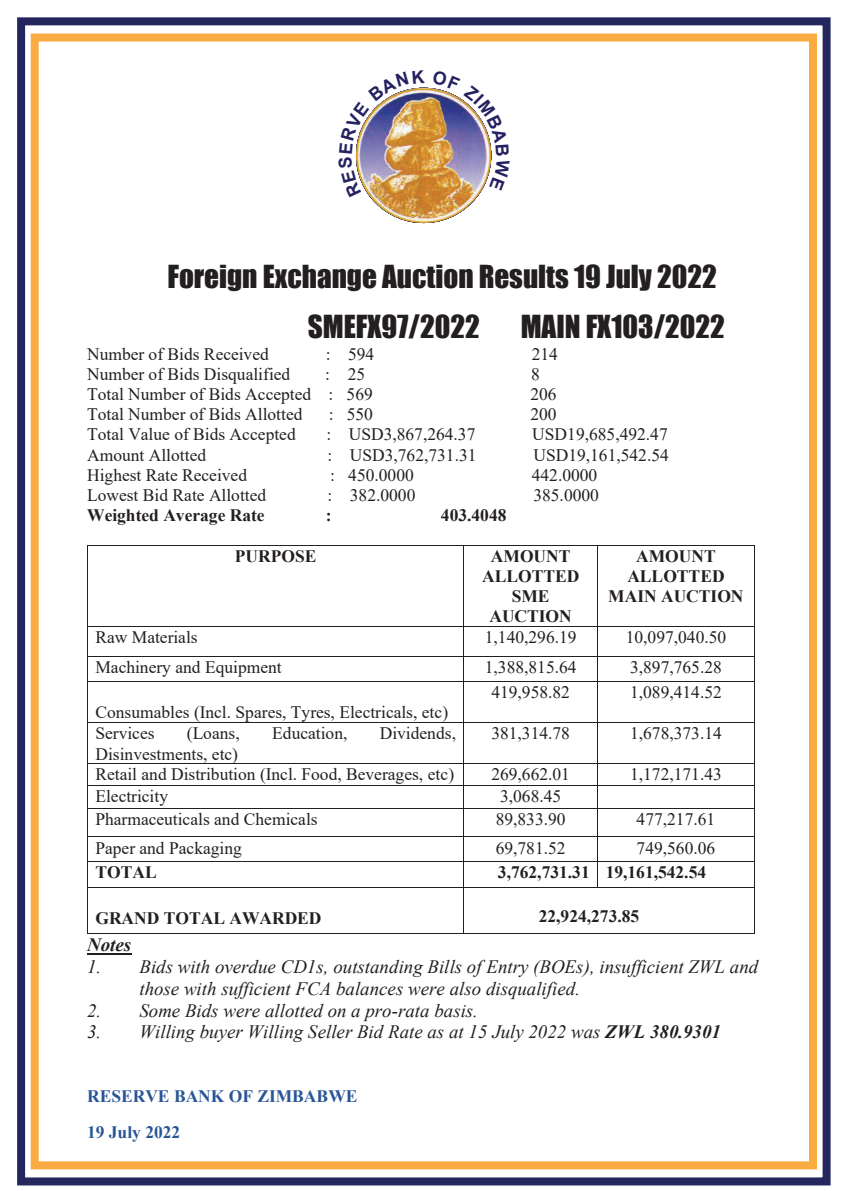
<style>
.page{position:relative;width:841px;height:1191px;background:#fff}
.page>*{position:absolute;margin:0;border:0;box-sizing:border-box;transform-origin:0 0}
.t1{font:29.2px/49.8px "Impact";color:#231f20}
.t2{font:italic 18.8px/21.8px "Times New Roman";color:#231f20}
.t3{font:italic 700 18.8px "Times New Roman";color:#231f20}
.t4{font:17.4px "Times New Roman";color:#231f20}
.t5{font:700 17.4px/20px "Times New Roman";color:#231f20;text-align:center}
.t6{font:700 17.4px/35.6px "Times New Roman";color:#295597}
.s1{font-weight:700}
</style>
<div class="page">
<img style="left:356px;top:88px;width:135px;height:135px;border-radius:68px">
<div style="left:17px;top:17px;width:813px;height:1168px;border:8px solid #24265e"></div>
<div style="left:31px;top:34px;width:786px;height:1135px;border:8px solid #faac42"></div>
<hr style="left:88px;top:545px;width:375px;height:1px;background:#231f20">
<hr style="left:464px;top:545px;width:133px;height:1px;background:#231f20">
<hr style="left:598px;top:545px;width:155px;height:1px;background:#231f20">
<hr style="left:87px;top:545px;width:1px;height:81px;background:#231f20">
<hr style="left:463px;top:545px;width:1px;height:81px;background:#231f20">
<hr style="left:597px;top:545px;width:1px;height:81px;background:#231f20">
<hr style="left:753px;top:545px;width:1px;height:81px;background:#231f20">
<hr style="left:88px;top:626px;width:375px;height:1px;background:#231f20">
<hr style="left:464px;top:626px;width:133px;height:1px;background:#231f20">
<hr style="left:598px;top:626px;width:155px;height:1px;background:#231f20">
<hr style="left:87px;top:626px;width:1px;height:30px;background:#231f20">
<hr style="left:463px;top:626px;width:1px;height:30px;background:#231f20">
<hr style="left:597px;top:626px;width:1px;height:30px;background:#231f20">
<hr style="left:753px;top:626px;width:1px;height:30px;background:#231f20">
<hr style="left:88px;top:656px;width:375px;height:1px;background:#231f20">
<hr style="left:464px;top:656px;width:133px;height:1px;background:#231f20">
<hr style="left:598px;top:656px;width:155px;height:1px;background:#231f20">
<svg style="left:87px;top:656px;width:1px;height:26px"></svg>
<hr style="left:88px;top:681px;width:375px;height:1px;background:#231f20">
<svg style="left:463px;top:656px;width:1px;height:26px"></svg>
<hr style="left:464px;top:681px;width:133px;height:1px;background:#231f20">
<svg style="left:597px;top:656px;width:1px;height:26px"></svg>
<hr style="left:598px;top:681px;width:155px;height:1px;background:#231f20">
<hr style="left:87px;top:682px;width:1px;height:40px;background:#231f20">
<hr style="left:463px;top:682px;width:1px;height:40px;background:#231f20">
<hr style="left:597px;top:682px;width:1px;height:40px;background:#231f20">
<hr style="left:753px;top:682px;width:1px;height:40px;background:#231f20">
<hr style="left:88px;top:722px;width:375px;height:1px;background:#231f20">
<hr style="left:464px;top:722px;width:133px;height:1px;background:#231f20">
<hr style="left:598px;top:722px;width:155px;height:1px;background:#231f20">
<hr style="left:87px;top:723px;width:1px;height:40px;background:#231f20">
<hr style="left:463px;top:723px;width:1px;height:40px;background:#231f20">
<hr style="left:597px;top:723px;width:1px;height:40px;background:#231f20">
<hr style="left:753px;top:723px;width:1px;height:40px;background:#231f20">
<hr style="left:88px;top:763px;width:375px;height:1px;background:#231f20">
<hr style="left:464px;top:763px;width:133px;height:1px;background:#231f20">
<hr style="left:598px;top:763px;width:155px;height:1px;background:#231f20">
<hr style="left:88px;top:785px;width:375px;height:1px;background:#231f20">
<hr style="left:464px;top:785px;width:133px;height:1px;background:#231f20">
<hr style="left:598px;top:785px;width:155px;height:1px;background:#231f20">
<hr style="left:88px;top:808px;width:375px;height:1px;background:#231f20">
<hr style="left:464px;top:808px;width:133px;height:1px;background:#231f20">
<hr style="left:598px;top:808px;width:155px;height:1px;background:#231f20">
<hr style="left:88px;top:836px;width:375px;height:1px;background:#231f20">
<hr style="left:464px;top:836px;width:133px;height:1px;background:#231f20">
<hr style="left:598px;top:836px;width:155px;height:1px;background:#231f20">
<hr style="left:88px;top:861px;width:375px;height:1px;background:#231f20">
<hr style="left:464px;top:861px;width:133px;height:1px;background:#231f20">
<hr style="left:598px;top:861px;width:155px;height:1px;background:#231f20">
<svg style="left:87px;top:763px;width:1px;height:125px"></svg>
<hr style="left:88px;top:887px;width:375px;height:1px;background:#231f20">
<svg style="left:463px;top:763px;width:1px;height:125px"></svg>
<hr style="left:464px;top:887px;width:133px;height:1px;background:#231f20">
<svg style="left:597px;top:763px;width:1px;height:125px"></svg>
<hr style="left:598px;top:887px;width:68px;height:1px;background:#231f20">
<hr style="left:666px;top:887px;width:87px;height:1px;background:#231f20">
<hr style="left:87px;top:888px;width:1px;height:44px;background:#231f20">
<hr style="left:88px;top:932px;width:375px;height:1px;background:#231f20">
<hr style="left:463px;top:888px;width:1px;height:44px;background:#231f20">
<hr style="left:464px;top:932px;width:133px;height:1px;background:#231f20">
<hr style="left:598px;top:932px;width:68px;height:1px;background:#231f20">
<hr style="left:665px;top:932px;width:88px;height:1px;background:#231f20">
<hr style="left:753px;top:888px;width:1px;height:44px;background:#231f20">
<hr style="left:87px;top:953px;width:44px;height:2px;background:#231f20">
<img style="left:355px;top:87px;width:70px;height:110px">
<img style="left:432px;top:88px;width:60px;height:103px">
<h1 class="t1" style="left:308px;top:251px;width:410px;text-indent:-140px">Foreign Exchange Auction Results 19 July 2022<br>SMEFX97/2022</h1>
<h1 class="t1" style="left:520px;top:301px;width:205px">MAIN FX103/2022</h1>
<p class="t4" style="left:87px;top:342px;width:183px">Number of Bids Received</p>
<p class="t4" style="left:326px;top:342px;width:50px">: 594</p>
<p class="t4" style="left:531px;top:342px;width:28px">214</p>
<p class="t4" style="left:87px;top:362px;width:205px">Number of Bids Disqualified</p>
<p class="t4" style="left:325px;top:362px;width:41px">: 25</p>
<p class="t4" style="left:531px;top:362px;width:10px">8</p>
<p class="t4" style="left:87px;top:382px;width:287px">Total Number of Bids Accepted : 569</p>
<p class="t4" style="left:530px;top:382px;width:28px">206</p>
<p class="t4" style="left:87px;top:402px;width:217px">Total Number of Bids Allotted</p>
<p class="t4" style="left:329px;top:402px;width:46px">: 550</p>
<p class="t4" style="left:530px;top:402px;width:28px">200</p>
<p class="t4" style="left:87px;top:422px;width:210px">Total Value of Bids Accepted</p>
<p class="t4" style="left:326px;top:422px;width:150px">: USD3,867,264.37</p>
<p class="t4" style="left:532px;top:422px;width:137px">USD19,685,492.47</p>
<p class="t4" style="left:87px;top:442px;width:120px">Amount Allotted</p>
<p class="t4" style="left:327px;top:442px;width:150px">: USD3,762,731.31</p>
<p class="t4" style="left:533px;top:442px;width:137px">USD19,161,542.54</p>
<p class="t4" style="left:87px;top:462px;width:161px">Highest Rate Received</p>
<p class="t4" style="left:330px;top:462px;width:85px">: 450.0000</p>
<p class="t4" style="left:531px;top:462px;width:67px">442.0000</p>
<p class="t4" style="left:87px;top:483px;width:181px">Lowest Bid Rate Allotted</p>
<p class="t4" style="left:327px;top:483px;width:89px">: 382.0000</p>
<p class="t4" style="left:533px;top:483px;width:67px">385.0000</p>
<p class="t5" style="left:87px;top:504px;width:179px">Weighted Average Rate</p>
<p class="t5" style="left:326px;top:504px;width:7px">:</p>
<p class="t5" style="left:441px;top:504px;width:67px">403.4048</p>
<p class="t5" style="left:235px;top:545px;width:83px">PURPOSE</p>
<p class="t5" style="left:482px;top:545px;width:99px">AMOUNT<br>ALLOTTED<br>SME<br>AUCTION</p>
<p class="t5" style="left:608px;top:545px;width:137px">AMOUNT<br>ALLOTTED<br>MAIN AUCTION</p>
<p class="t4" style="left:95px;top:625px;width:104px">Raw Materials</p>
<p class="t4" style="left:485px;top:625px;width:93px">1,140,296.19</p>
<p class="t4" style="left:625px;top:625px;width:102px">10,097,040.50</p>
<p class="t4" style="left:95px;top:655px;width:188px">Machinery and Equipment</p>
<p class="t4" style="left:485px;top:655px;width:93px">1,388,815.64</p>
<p class="t4" style="left:630px;top:655px;width:93px">3,897,765.28</p>
<p class="t4" style="left:95px;top:700px;width:354px">Consumables (Incl. Spares, Tyres, Electricals, etc)</p>
<p class="t4" style="left:491px;top:680px;width:80px">419,958.82</p>
<p class="t4" style="left:630px;top:680px;width:93px">1,089,414.52</p>
<p class="t4" style="left:95px;top:721px;width:61px">Services</p>
<p class="t4" style="left:187px;top:721px;width:54px">(Loans,</p>
<p class="t4" style="left:272px;top:721px;width:77px">Education,</p>
<p class="t4" style="left:380px;top:721px;width:78px">Dividends,</p>
<p class="t4" style="left:95px;top:741px;width:144px">Disinvestments, etc)</p>
<p class="t4" style="left:491px;top:721px;width:80px">381,314.78</p>
<p class="t4" style="left:630px;top:721px;width:93px">1,678,373.14</p>
<p class="t4" style="left:95px;top:762px;width:360px">Retail and Distribution (Incl. Food, Beverages, etc)</p>
<p class="t4" style="left:491px;top:762px;width:80px">269,662.01</p>
<p class="t4" style="left:630px;top:762px;width:93px">1,172,171.43</p>
<p class="t4" style="left:95px;top:784px;width:74px">Electricity</p>
<p class="t4" style="left:500px;top:784px;width:63px">3,068.45</p>
<p class="t4" style="left:95px;top:807px;width:224px">Pharmaceuticals and Chemicals</p>
<p class="t4" style="left:495px;top:807px;width:71px">89,833.90</p>
<p class="t4" style="left:636px;top:807px;width:80px">477,217.61</p>
<p class="t4" style="left:95px;top:835px;width:148px">Paper and Packaging</p>
<p class="t4" style="left:495px;top:835px;width:71px">69,781.52</p>
<p class="t4" style="left:636px;top:835px;width:80px">749,560.06</p>
<p class="t5" style="left:95px;top:862px;width:63px">TOTAL</p>
<p class="t5" style="left:498px;top:862px;width:210px">3,762,731.31 19,161,542.54</p>
<p class="t5" style="left:95px;top:908px;width:227px">GRAND TOTAL AWARDED</p>
<p class="t3" style="left:87px;top:931px;width:46px">Notes</p>
<p class="t2" style="left:139px;top:955px;width:620px;text-indent:-52px">1. Bids with overdue CD1s, outstanding Bills of Entry (BOEs), insufficient ZWL and those with sufficient FCA balances were also disqualified.</p>
<p class="t2" style="left:87px;top:999px;width:392px">2. Some Bids were allotted on a pro-rata basis.</p>
<p class="t2" style="left:87px;top:1020px;width:635px">3. Willing buyer Willing Seller Bid Rate as at 15 July 2022 was <span class="s1">ZWL 380.9301</span></p>
<p class="t5" style="left:538px;top:906px;width:102px">22,924,273.85</p>
<p class="t6" style="left:87px;top:1078px;width:272px">RESERVE BANK OF ZIMBABWE<br>19 July 2022</p>
</div>
